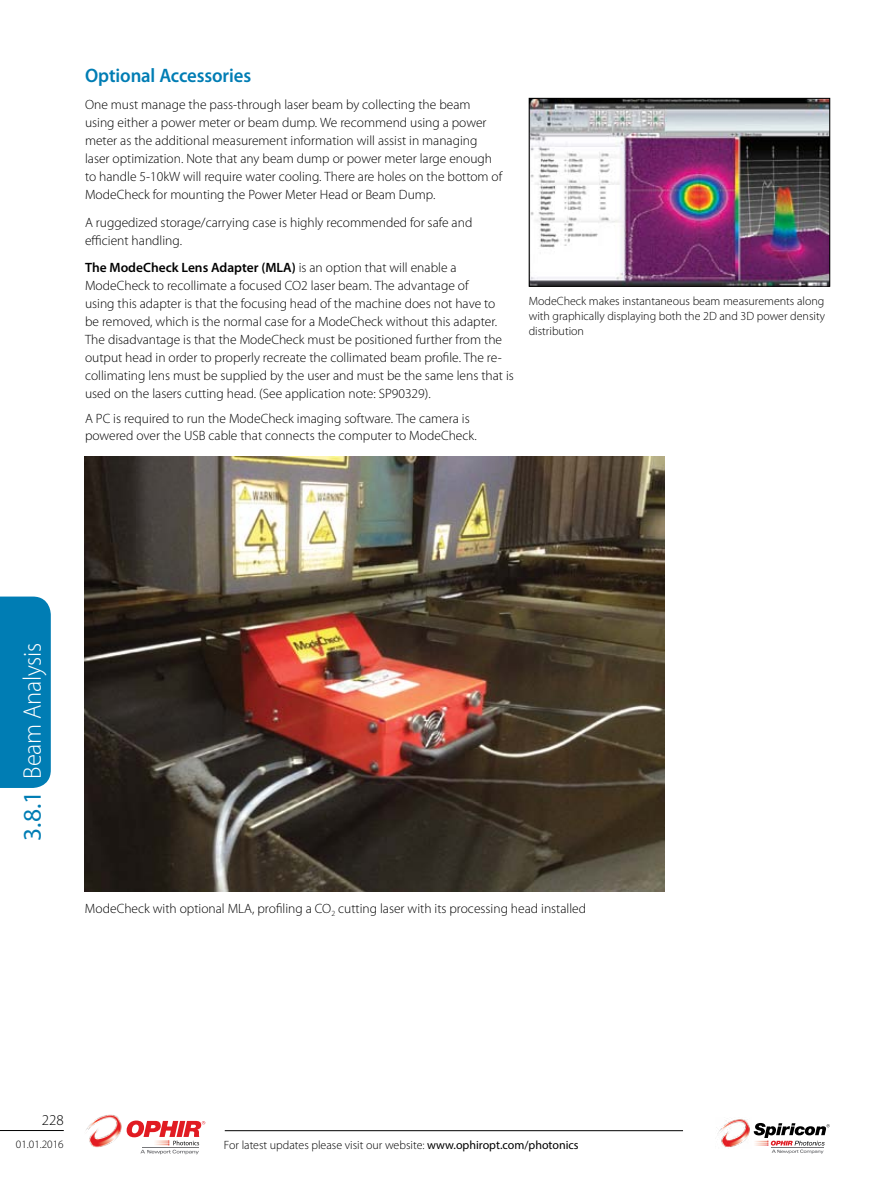
<style>
.page{position:relative;width:893px;height:1191px;background:#fff}
.page>*{position:absolute;margin:0;border:0;box-sizing:border-box;transform-origin:0 0}
.t1{font:300 25.5px "Myriad Pro";letter-spacing:-.01em;color:#fff;scale:.96 1}
.t2{font:25.5px "Myriad Pro";color:#007db4}
.t3{font:600 19.5px "Myriad Pro";letter-spacing:-.005em;color:#007db4;scale:.96 1}
.t4{font:300 15px "Myriad Pro";color:#000}
.t5{font:300 13.5px/18.1px "Myriad Pro";color:#000}
.t6{font:300 12px/15px "Myriad Pro";color:#000;text-align:justify}
.t7{font:300 11.25px "Myriad Pro";color:#000}
.s1{font-weight:600}
.s2{font-weight:400}
</style>
<div class="page">
<div style="left:0;top:596px;width:51px;height:192px;background:#007db4"></div>
<hr style="left:0;top:1130px;width:64px;height:1px;background:#000">
<hr style="left:225px;top:1130px;width:458px;height:1px;background:#000">
<svg style="left:754px;top:1123px;width:76px;height:30px"></svg>
<hr style="left:771px;top:1147px;width:53px;height:1px;background:#77787b">
<img style="left:716px;top:1119px;width:34px;height:28px">
<svg style="left:127px;top:1120px;width:78px;height:34px"></svg>
<img style="left:86px;top:1114px;width:36px;height:34px">
<img style="left:531px;top:100px;width:297px;height:185px">
<div style="left:529px;top:98px;width:301px;height:189px;border:1px solid #000"></div>
<img style="left:85px;top:456px;width:580px;height:435px">
<h2 class="t3" style="left:85px;top:64px;width:175px">Optional Accessories</h2>
<p class="t5" style="left:85px;top:96px;width:419px">One must manage the pass-through laser beam by collecting the beam using either a power meter or beam dump. We recommend using a power meter as the additional measurement information will assist in managing laser optimization. Note that any beam dump or power meter large enough to handle 5-10kW will require water cooling. There are holes on the bottom of ModeCheck for mounting the Power Meter Head or Beam Dump.</p>
<p class="t5" style="left:85px;top:213px;width:389px">A ruggedized storage/carrying case is highly recommended for safe and efficient handling.</p>
<p class="t5" style="left:85px;top:258px;width:430px"><span class="s1">The ModeCheck Lens Adapter (MLA)</span> is an option that will enable a ModeCheck to recollimate a focused CO2 laser beam. The advantage of<br>using this adapter is that the focusing head of the machine does not have to<br>be removed, which is the normal case for a ModeCheck without this adapter.<br>The disadvantage is that the ModeCheck must be positioned further from the output head in order to properly recreate the collimated beam profile. The re&shy;collimating lens must be supplied by the user and must be the same lens that is used on the lasers cutting head. (See application note: SP90329).</p>
<p class="t5" style="left:85px;top:411px;width:393px;line-height:16.5px">A PC is required to run the ModeCheck imaging software. The camera is powered over the USB cable that connects the computer to ModeCheck.</p>
<p class="t6" style="left:529px;top:293px;width:298px">ModeCheck makes instantaneous beam measurements along with graphically displaying both the 2D and 3D power density distribution</p>
<h1 class="t1" style="left:18px;top:778px;width:143px;rotate:-90deg">Beam Analysis</h1>
<h1 class="t2" style="left:17px;top:841px;width:52px;rotate:-90deg">3.8.1</h1>
<p class="t5" style="left:85px;top:900px;width:503px">ModeCheck with optional MLA, profiling a CO<sub>2</sub> cutting laser with its processing head installed</p>
<p class="t4" style="left:42px;top:1111px;width:23px">228</p>
<p class="t7" style="left:16px;top:1138px;width:49px">01.01.2016</p>
<p class="t6" style="left:224px;top:1137px;width:356px">For latest updates please visit our website: <span class="s2">www.ophiropt.com/photonics</span></p>
</div>
